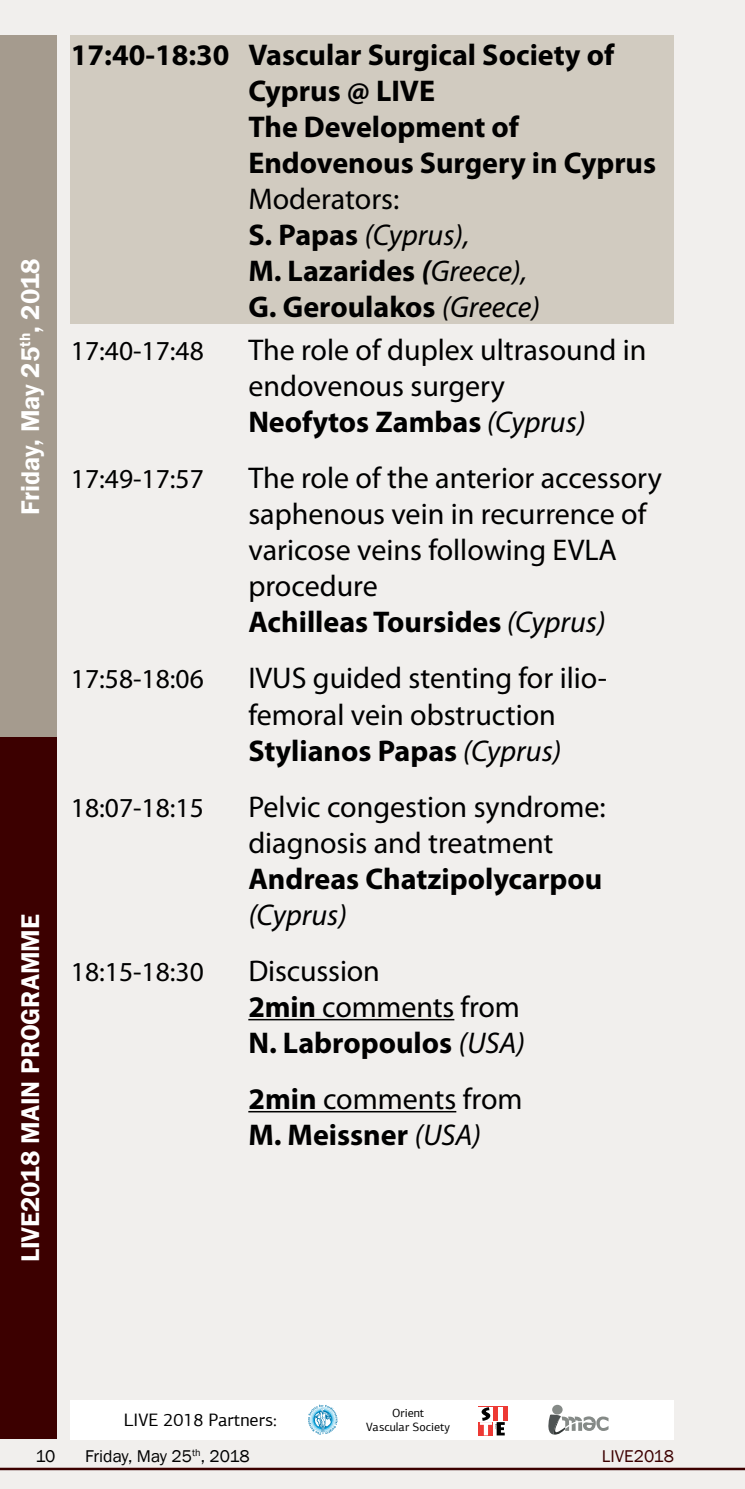
<style>
.page{position:relative;width:745px;height:1489px;background:#fff}
.page>*{position:absolute;margin:0;border:0;box-sizing:border-box;transform-origin:0 0}
.t1{font:30px/36px "Myriad Pro";color:#000}
.t2{font:700 30px/36px "Myriad Pro";color:#000}
.t3{font:italic 30px "Myriad Pro";color:#000}
.t4{font:27.5px "Myriad Pro";color:#000}
.t5{font:600 26.25px "Franklin Gothic";color:#fff}
.t6{font:18px "PF Agora Sans Pro";color:#000}
.t7{font:17.5px "Franklin Gothic";letter-spacing:-.005em;color:#000}
.t8{font:17.5px "Franklin Gothic";color:#3c0000}
.t9{font:12px/14.5px "PF Agora Sans Pro";color:#000;text-align:center}
.s1{font-weight:400}
.s2{font-weight:400;font-style:italic}
.s3{font-style:italic}
.s4{font-weight:700}
</style>
<div class="page">
<div style="left:0;top:0;width:744px;height:1488px;background:#f1efed"></div>
<hr style="left:0;top:1467px;width:744px;height:2px;background:#3c0000">
<div style="left:0;top:737px;width:57px;height:702px;background:#3c0000"></div>
<div style="left:0;top:35px;width:57px;height:702px;background:#a59b8e"></div>
<div style="left:71px;top:1399px;width:602px;height:40px;background:#fff"></div>
<svg style="left:308px;top:1404px;width:30px;height:30px"></svg>
<div style="left:478px;top:1406px;width:30px;height:29px;background:#ed3934"></div>
<div style="left:478px;top:1406px;width:15px;height:14px;background:#fff"></div>
<svg style="left:504px;top:1421px;width:3px;height:14px"></svg>
<svg style="left:479px;top:1406px;width:25px;height:29px"></svg>
<svg style="left:551px;top:1404px;width:11px;height:10px"></svg>
<svg style="left:548px;top:1414px;width:60px;height:20px"></svg>
<hr style="left:744px;top:0;width:1px;height:1488px;background:#f1efed">
<hr style="left:248px;top:1018px;width:206px;height:2px;background:#000">
<hr style="left:248px;top:1110px;width:208px;height:2px;background:#000">
<div style="left:71px;top:35px;width:602px;height:289px;background:#d1cbc0"></div>
<p class="t5" style="left:14px;top:514px;width:258px;rotate:-90deg">Friday, May 25<sup>th</sup>, 2018</p>
<p class="t5" style="left:14px;top:1262px;width:349px;rotate:-90deg">LIVE2018 MAIN PROGRAMME</p>
<p class="t2" style="left:248px;top:36px;width:409px;text-indent:-177px">17:40-18:30 Vascular Surgical Society of<br>Cyprus @ LIVE<br>The Development of<br>Endovenous Surgery in Cyprus</p>
<p class="t2" style="left:248px;top:180px;width:293px"><span class="s1">Moderators:<br></span>S. Papas <span class="s2">(Cyprus),<br></span>M. Lazarides <span class="s3">(</span><span class="s2">Greece),<br></span>G. Geroulakos <span class="s2">(Greece)</span></p>
<p class="t4" style="left:71px;top:334px;width:134px">17:40-17:48</p>
<p class="t1" style="left:248px;top:332px;width:399px">The role of duplex ultrasound in endovenous surgery<br><span class="s4">Neofytos Zambas</span> <span class="s3">(Cyprus)</span></p>
<p class="t4" style="left:71px;top:462px;width:134px">17:49-17:57</p>
<p class="t1" style="left:248px;top:460px;width:415px">The role of the anterior accessory saphenous vein in recurrence of varicose veins following EVLA procedure<br><span class="s4">Achilleas Toursides</span> <span class="s3">(Cyprus)</span></p>
<p class="t4" style="left:71px;top:662px;width:134px">17:58-18:06</p>
<p class="t1" style="left:248px;top:660px;width:360px">IVUS guided stenting for ilio&shy;femoral vein obstruction<br><span class="s4">Stylianos Papas</span> <span class="s3">(Cyprus)</span></p>
<p class="t4" style="left:71px;top:790px;width:134px">18:07-18:15</p>
<p class="t1" style="left:248px;top:788px;width:358px">Pelvic congestion syndrome: diagnosis and treatment</p>
<p class="t2" style="left:248px;top:859px;width:355px">Andreas Chatzipolycarpou</p>
<p class="t3" style="left:248px;top:896px;width:100px">(Cyprus)</p>
<p class="t4" style="left:71px;top:954px;width:134px">18:15-18:30</p>
<p class="t1" style="left:248px;top:952px;width:278px">Discussion<br><span class="s4">2min</span> comments from<br><span class="s4">N. Labropoulos</span> <span class="s3">(USA)</span></p>
<p class="t2" style="left:248px;top:1079px;width:275px">2min <span class="s1">comments from<br></span>M. Meissner <span class="s2">(USA)</span></p>
<p class="t6" style="left:124px;top:1409px;width:154px">LIVE 2018 Partners:</p>
<p class="t9" style="left:366px;top:1405px;width:85px">Orient<br>Vascular Society</p>
<p class="t7" style="left:35px;top:1445px;width:21px">10</p>
<p class="t7" style="left:85px;top:1445px;width:166px">Friday, May 25<sup>th</sup>, 2018</p>
<p class="t8" style="left:601px;top:1445px;width:74px">LIVE2018</p>
</div>
